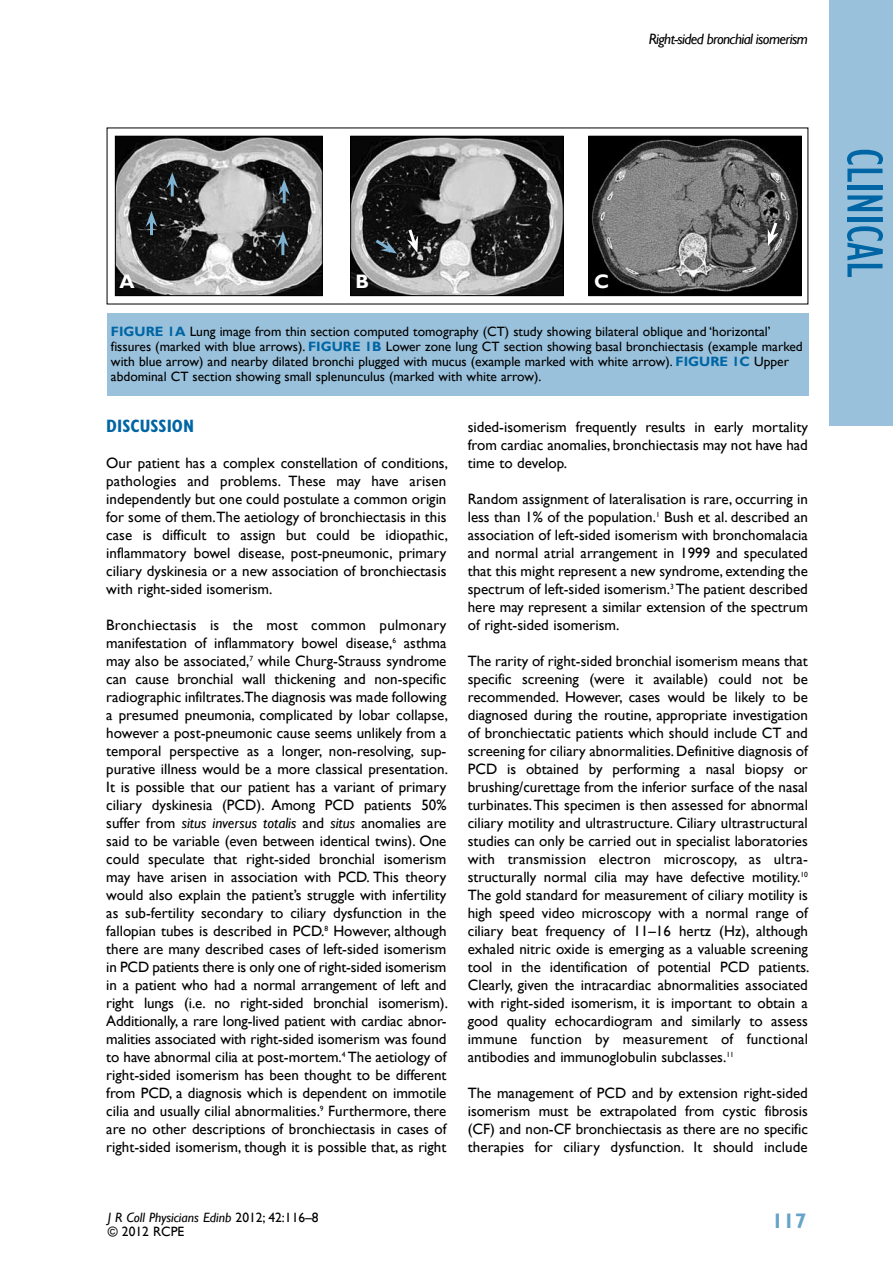
<style>
.page{position:relative;width:893px;height:1263px;background:#fff}
.page>*{position:absolute;margin:0;border:0;box-sizing:border-box;transform-origin:0 0}
.t1{font:condensed 52.5px "Gill Sans";color:#0065a4}
.t2{font:700 21px "Gill Sans";color:#66a3c9}
.t3{font:700 19.5px "Gill Sans";color:#fff}
.t4{font:700 condensed 18px "Gill Sans";color:#0065a4}
.t5{font:15px/18px "Gill Sans";color:#000;text-align:justify}
.t6{font:italic 15px "Gill Sans";letter-spacing:-.04em;color:#000}
.t7{font:13.5px/15px "Gill Sans";color:#000}
.s1{font-weight:700;color:#0065a4}
.s2{font-style:italic}
</style>
<div class="page">
<div style="left:829px;top:0;width:64px;height:425px;background:#99c1db"></div>
<div style="left:107px;top:313px;width:701px;height:82px;background:#99c1db"></div>
<img style="left:117px;top:138px;width:204px;height:156px">
<div style="left:115px;top:136px;width:208px;height:160px;border:1px solid #000"></div>
<img style="left:352px;top:138px;width:210px;height:156px">
<div style="left:350px;top:136px;width:214px;height:160px;border:1px solid #000"></div>
<img style="left:590px;top:138px;width:210px;height:156px">
<div style="left:588px;top:136px;width:214px;height:160px;border:1px solid #000"></div>
<svg style="left:166px;top:172px;width:12px;height:24px"></svg>
<hr style="left:150px;top:221px;width:3px;height:14px;background:#80b2d2">
<svg style="left:146px;top:211px;width:11px;height:16px"></svg>
<hr style="left:283px;top:189px;width:3px;height:14px;background:#80b2d2">
<svg style="left:278px;top:179px;width:12px;height:16px"></svg>
<hr style="left:281px;top:241px;width:3px;height:14px;background:#80b2d2">
<svg style="left:277px;top:231px;width:12px;height:16px"></svg>
<svg style="left:372px;top:237px;width:25px;height:17px"></svg>
<svg style="left:406px;top:226px;width:12px;height:27px"></svg>
<svg style="left:768px;top:219px;width:12px;height:27px"></svg>
<p class="t6" style="left:649px;top:31px;width:161px">Right-sided bronchial isomerism</p>
<h3 class="t3" style="left:120px;top:270px;width:17px">A</h3>
<h3 class="t3" style="left:356px;top:270px;width:15px">B</h3>
<h3 class="t3" style="left:594px;top:270px;width:17px">C</h3>
<p class="t7" style="left:111px;top:324px;width:693px"><span class="s1">FIGURE 1A</span> Lung image from thin section computed tomography (CT) study showing bilateral oblique and ‘horizontal’ fissures (marked with blue arrows). <span class="s1">FIGURE 1B</span> Lower zone lung CT section showing basal bronchiectasis (example marked with blue arrow) and nearby dilated bronchi plugged with mucus (example marked with white arrow). <span class="s1">FIGURE 1C</span> Upper abdominal CT section showing small splenunculus (marked with white arrow).</p>
<p class="t4" style="left:106px;top:415px;width:89px">DISCUSSION</p>
<p class="t5" style="left:106px;top:454px;width:343px">Our patient has a complex constellation of conditions, pathologies and problems. These may have arisen independently but one could postulate a common origin for some of them.The aetiology of bronchiectasis in this case is difficult to assign but could be idiopathic, inflammatory bowel disease, post-pneumonic, primary ciliary dyskinesia or a new association of bronchiectasis with right-sided isomerism.</p>
<p class="t5" style="left:106px;top:616px;width:343px">Bronchiectasis is the most common pulmonary manifestation of inflammatory bowel disease,<sup>6</sup> asthma may also be associated,<sup>7</sup> while Churg-Strauss syndrome can cause bronchial wall thickening and non-specific radiographic infiltrates.The diagnosis was made following a presumed pneumonia, complicated by lobar collapse, however a post-pneumonic cause seems unlikely from a temporal perspective as a longer, non-resolving, sup&shy;purative illness would be a more classical presentation.<br>It is possible that our patient has a variant of primary ciliary dyskinesia (PCD). Among PCD patients 50% suffer from <span class="s2">situs inversus totalis</span> and <span class="s2">situs</span> anomalies are said to be variable (even between identical twins). One could speculate that right-sided bronchial isomerism may have arisen in association with PCD. This theory would also explain the patient’s struggle with infertility as sub-fertility secondary to ciliary dysfunction in the fallopian tubes is described in PCD.<sup>8</sup> However, although there are many described cases of left-sided isomerism in PCD patients there is only one of right-sided isomerism in a patient who had a normal arrangement of left and right lungs (i.e. no right-sided bronchial isomerism).<br>Additionally, a rare long-lived patient with cardiac abnor&shy;malities associated with right-sided isomerism was found to have abnormal cilia at post-mortem.<sup>4</sup> The aetiology of right-sided isomerism has been thought to be different from PCD, a diagnosis which is dependent on immotile cilia and usually cilial abnormalities.<sup>9</sup> Furthermore, there are no other descriptions of bronchiectasis in cases of right-sided isomerism, though it is possible that, as right</p>
<p class="t5" style="left:468px;top:418px;width:342px">sided-isomerism frequently results in early mortality from cardiac anomalies, bronchiectasis may not have had time to develop.</p>
<p class="t5" style="left:468px;top:490px;width:342px">Random assignment of lateralisation is rare, occurring in less than 1% of the population.<sup>1</sup> Bush et al. described an association of left-sided isomerism with bronchomalacia and normal atrial arrangement in 1999 and speculated that this might represent a new syndrome, extending the spectrum of left-sided isomerism.<sup>3</sup> The patient described here may represent a similar extension of the spectrum of right-sided isomerism.</p>
<p class="t5" style="left:468px;top:652px;width:343px">The rarity of right-sided bronchial isomerism means that specific screening (were it available) could not be recommended. However, cases would be likely to be diagnosed during the routine, appropriate investigation of bronchiectatic patients which should include CT and screening for ciliary abnormalities. Definitive diagnosis of PCD is obtained by performing a nasal biopsy or brushing/curettage from the inferior surface of the nasal turbinates. This specimen is then assessed for abnormal ciliary motility and ultrastructure. Ciliary ultrastructural studies can only be carried out in specialist laboratories with transmission electron microscopy, as ultra&shy;structurally normal cilia may have defective motility.<sup>10<br></sup>The gold standard for measurement of ciliary motility is high speed video microscopy with a normal range of ciliary beat frequency of 11–16 hertz (Hz), although exhaled nitric oxide is emerging as a valuable screening tool in the identification of potential PCD patients.<br>Clearly, given the intracardiac abnormalities associated with right-sided isomerism, it is important to obtain a good quality echocardiogram and similarly to assess immune function by measurement of functional antibodies and immunoglobulin subclasses.<sup>11</sup></p>
<p class="t5" style="left:468px;top:1084px;width:342px">The management of PCD and by extension right-sided isomerism must be extrapolated from cystic fibrosis (CF) and non-CF bronchiectasis as there are no specific therapies for ciliary dysfunction. It should include</p>
<p class="t7" style="left:108px;top:1211px;width:212px;line-height:14px"><span class="s2">J R Coll Physicians Edinb</span> 2012; 42:116–8 © 2012 RCPE</p>
<h2 class="t2" style="left:772px;top:1208px;width:36px">117</h2>
<h1 class="t1" style="left:896px;top:148px;width:131px;rotate:90deg">clinical</h1>
</div>
